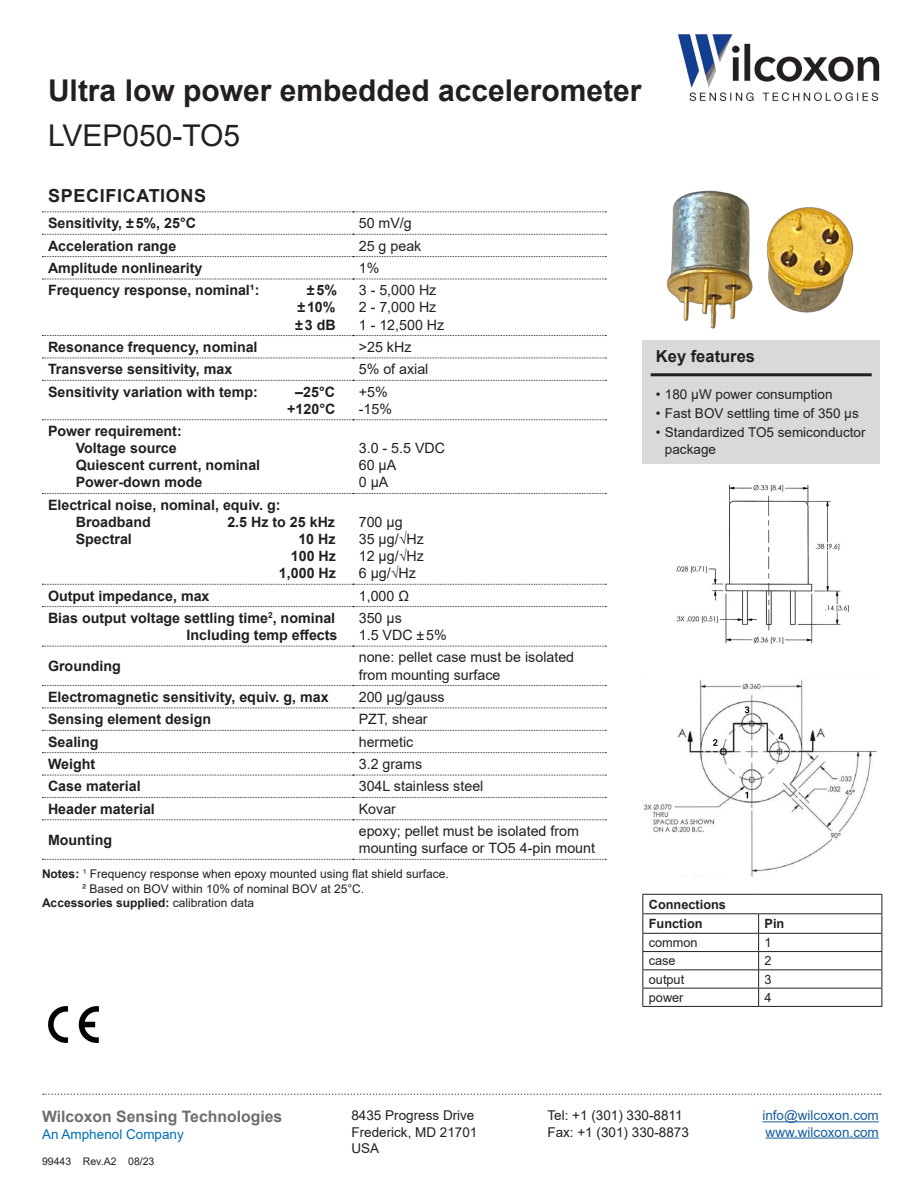
<style>
.page{position:relative;width:918px;height:1188px;background:#fff}
.page>*{position:absolute;margin:0;border:0;box-sizing:border-box;transform-origin:0 0}
.t1{font:700 30px "Arial";color:#231f20}
.t2{font:30px "Arial";color:#231f20}
.t3{font:700 18px "Arial";letter-spacing:.035em;color:#231f20}
.t4{font:700 16.5px "Arial";color:#231f20}
.t5{font:700 15.75px "Arial";color:#6c6d70}
.t6{font:700 14.25px "Arial";color:#231f20}
.t7{font:14.25px/17.1px "Arial";color:#231f20}
.t8{font:13.5px/16.2px "Arial";color:#231f20}
.t9{font:13.5px "Arial";color:#175d9e}
.t10{font:13.5px "Arial";color:#006eb6}
.t11{font:12.75px "Arial";color:#231f20}
.t12{font:700 12.75px "Arial";color:#231f20}
.t13{font:12px "Arial";color:#231f20}
.t14{font:700 12px "Arial";color:#231f20}
.t15{font:10.5px "Arial";color:#231f20}
.s1{font-weight:700}
.s2{font-weight:400}
</style>
<div class="page">
<svg style="left:43px;top:1094px;width:838px;height:1px"></svg>
<img style="left:678px;top:34px;width:202px;height:68px">
<div style="left:642px;top:340px;width:238px;height:124px;background:#d9d9d9"></div>
<hr style="left:651px;top:373px;width:221px;height:3px;background:#231f20">
<svg style="left:42px;top:212px;width:564px;height:1px"></svg>
<svg style="left:42px;top:234px;width:564px;height:1px"></svg>
<svg style="left:42px;top:256px;width:564px;height:1px"></svg>
<svg style="left:42px;top:279px;width:564px;height:1px"></svg>
<svg style="left:42px;top:335px;width:564px;height:1px"></svg>
<svg style="left:42px;top:358px;width:564px;height:1px"></svg>
<svg style="left:42px;top:380px;width:564px;height:1px"></svg>
<svg style="left:42px;top:419px;width:564px;height:1px"></svg>
<svg style="left:42px;top:493px;width:564px;height:1px"></svg>
<svg style="left:42px;top:584px;width:564px;height:1px"></svg>
<svg style="left:42px;top:606px;width:564px;height:1px"></svg>
<svg style="left:42px;top:646px;width:564px;height:1px"></svg>
<svg style="left:42px;top:685px;width:564px;height:1px"></svg>
<svg style="left:42px;top:708px;width:564px;height:1px"></svg>
<svg style="left:42px;top:730px;width:564px;height:1px"></svg>
<svg style="left:42px;top:752px;width:564px;height:1px"></svg>
<svg style="left:42px;top:775px;width:564px;height:1px"></svg>
<svg style="left:42px;top:797px;width:564px;height:1px"></svg>
<svg style="left:42px;top:819px;width:564px;height:1px"></svg>
<svg style="left:42px;top:859px;width:564px;height:1px"></svg>
<hr style="left:642px;top:894px;width:117px;height:1px;background:#231f20">
<hr style="left:759px;top:894px;width:123px;height:1px;background:#231f20">
<hr style="left:642px;top:913px;width:117px;height:1px;background:#231f20">
<hr style="left:759px;top:913px;width:123px;height:1px;background:#231f20">
<hr style="left:642px;top:933px;width:117px;height:1px;background:#231f20">
<hr style="left:759px;top:933px;width:123px;height:1px;background:#231f20">
<hr style="left:642px;top:951px;width:117px;height:1px;background:#231f20">
<hr style="left:759px;top:951px;width:123px;height:1px;background:#231f20">
<hr style="left:642px;top:969px;width:117px;height:1px;background:#231f20">
<hr style="left:759px;top:969px;width:123px;height:1px;background:#231f20">
<hr style="left:642px;top:988px;width:117px;height:1px;background:#231f20">
<svg style="left:642px;top:895px;width:1px;height:111px"></svg>
<hr style="left:759px;top:988px;width:123px;height:1px;background:#231f20">
<svg style="left:758px;top:914px;width:1px;height:92px"></svg>
<svg style="left:882px;top:895px;width:1px;height:111px"></svg>
<hr style="left:642px;top:1006px;width:117px;height:1px;background:#231f20">
<hr style="left:759px;top:1006px;width:123px;height:1px;background:#231f20">
<img style="left:48px;top:1007px;width:50px;height:36px">
<img style="left:676px;top:484px;width:173px;height:160px">
<img style="left:667px;top:190px;width:187px;height:139px">
<img style="left:643px;top:679px;width:234px;height:198px">
<hr style="left:762px;top:1121px;width:117px;height:1px;background:#175d9e">
<hr style="left:766px;top:1138px;width:113px;height:1px;background:#175d9e">
<p class="t1" style="left:48px;top:69px;width:595px">Ultra low power embedded accelerometer</p>
<p class="t2" style="left:48px;top:115px;width:194px">LVEP050-TO5</p>
<p class="t3" style="left:48px;top:183px;width:159px">SPECIFICATIONS</p>
<p class="t6" style="left:48px;top:213px;width:150px">Sensitivity, ±5%, 25°C</p>
<p class="t7" style="left:359px;top:215px;width:55px">50 mV/g</p>
<p class="t6" style="left:48px;top:236px;width:130px">Acceleration range</p>
<p class="t7" style="left:359px;top:237px;width:64px">25 g peak</p>
<p class="t6" style="left:48px;top:258px;width:156px">Amplitude nonlinearity</p>
<p class="t7" style="left:359px;top:259px;width:22px">1%</p>
<p class="t6" style="left:48px;top:280px;width:213px">Frequency response, nominal¹:</p>
<p class="t6" style="left:307px;top:280px;width:32px">±5%</p>
<p class="t6" style="left:298px;top:297px;width:39px">±10%</p>
<p class="t6" style="left:295px;top:315px;width:42px">±3 dB</p>
<p class="t7" style="left:359px;top:282px;width:79px">3 - 5,000 Hz</p>
<p class="t7" style="left:359px;top:299px;width:79px">2 - 7,000 Hz</p>
<p class="t7" style="left:359px;top:316px;width:87px">1 - 12,500 Hz</p>
<p class="t6" style="left:48px;top:337px;width:211px">Resonance frequency, nominal</p>
<p class="t7" style="left:359px;top:338px;width:54px">&gt;25 kHz</p>
<p class="t6" style="left:48px;top:359px;width:186px">Transverse sensitivity, max</p>
<p class="t7" style="left:359px;top:361px;width:71px">5% of axial</p>
<p class="t6" style="left:48px;top:382px;width:211px">Sensitivity variation with temp:</p>
<p class="t6" style="left:295px;top:382px;width:41px">–25°C</p>
<p class="t6" style="left:287px;top:399px;width:50px">+120°C</p>
<p class="t7" style="left:359px;top:383px;width:30px">+5%</p>
<p class="t7" style="left:359px;top:400px;width:35px">-15%</p>
<p class="t6" style="left:48px;top:421px;width:135px">Power requirement:</p>
<p class="t6" style="left:76px;top:438px;width:103px">Voltage source</p>
<p class="t6" style="left:76px;top:455px;width:186px">Quiescent current, nominal</p>
<p class="t6" style="left:76px;top:472px;width:128px">Power-down mode</p>
<p class="t6" style="left:48px;top:495px;width:234px">Electrical noise, nominal, equiv. g:</p>
<p class="t6" style="left:76px;top:512px;width:77px">Broadband</p>
<p class="t6" style="left:227px;top:512px;width:109px">2.5 Hz to 25 kHz</p>
<p class="t6" style="left:76px;top:529px;width:58px">Spectral</p>
<p class="t6" style="left:298px;top:529px;width:39px">10 Hz</p>
<p class="t6" style="left:291px;top:546px;width:47px">100 Hz</p>
<p class="t6" style="left:279px;top:563px;width:59px">1,000 Hz</p>
<p class="t7" style="left:359px;top:440px;width:88px">3.0 - 5.5 VDC</p>
<p class="t7" style="left:359px;top:457px;width:39px">60 µA</p>
<p class="t7" style="left:359px;top:474px;width:31px">0 µA</p>
<p class="t7" style="left:359px;top:513px;width:45px">700 µg</p>
<p class="t7" style="left:359px;top:530px;width:67px">35 µg/√Hz</p>
<p class="t7" style="left:359px;top:548px;width:67px">12 µg/√Hz</p>
<p class="t7" style="left:359px;top:565px;width:59px">6 µg/√Hz</p>
<p class="t6" style="left:48px;top:586px;width:163px">Output impedance, max</p>
<p class="t7" style="left:359px;top:587px;width:52px">1,000 Ω</p>
<p class="t6" style="left:48px;top:608px;width:289px">Bias output voltage settling time<sup>2</sup>, nominal</p>
<p class="t6" style="left:187px;top:625px;width:152px">Including temp effects</p>
<p class="t7" style="left:359px;top:609px;width:45px">350 µs</p>
<p class="t7" style="left:359px;top:626px;width:90px">1.5 VDC ±5%</p>
<p class="t6" style="left:48px;top:656px;width:74px">Grounding</p>
<p class="t7" style="left:359px;top:649px;width:217px">none: pellet case must be isolated from mounting surface</p>
<p class="t6" style="left:48px;top:687px;width:282px">Electromagnetic sensitivity, equiv. g, max</p>
<p class="t7" style="left:359px;top:688px;width:87px">200 µg/gauss</p>
<p class="t6" style="left:48px;top:709px;width:165px">Sensing element design</p>
<p class="t7" style="left:359px;top:711px;width:70px">PZT, shear</p>
<p class="t6" style="left:48px;top:732px;width:52px">Sealing</p>
<p class="t7" style="left:359px;top:733px;width:56px">hermetic</p>
<p class="t6" style="left:48px;top:754px;width:49px">Weight</p>
<p class="t7" style="left:359px;top:755px;width:65px">3.2 grams</p>
<p class="t6" style="left:48px;top:776px;width:94px">Case material</p>
<p class="t7" style="left:359px;top:778px;width:126px">304L stainless steel</p>
<p class="t6" style="left:48px;top:799px;width:108px">Header material</p>
<p class="t7" style="left:359px;top:800px;width:39px">Kovar</p>
<p class="t6" style="left:48px;top:830px;width:66px">Mounting</p>
<p class="t7" style="left:359px;top:823px;width:238px">epoxy; pellet must be isolated from mounting surface or TO5 4-pin mount</p>
<p class="t13" style="left:42px;top:866px;width:408px"><span class="s1">Notes:</span> <sup>1</sup> Frequency response when epoxy mounted using flat shield surface.</p>
<p class="t13" style="left:82px;top:880px;width:284px">² Based on BOV within 10% of nominal BOV at 25°C.</p>
<p class="t14" style="left:42px;top:895px;width:214px">Accessories supplied: <span class="s2">calibration data</span></p>
<p class="t4" style="left:656px;top:345px;width:101px">Key features</p>
<p class="t8" style="left:656px;top:386px;width:178px">• 180 µW power consumption</p>
<p class="t8" style="left:656px;top:405px;width:204px">• Fast BOV settling time of 350 µs</p>
<p class="t8" style="left:665px;top:425px;width:202px;text-indent:-9px">• Standardized TO5 semiconductor package</p>
<p class="t12" style="left:649px;top:895px;width:79px">Connections</p>
<p class="t12" style="left:649px;top:915px;width:55px">Function</p>
<p class="t12" style="left:765px;top:915px;width:21px">Pin</p>
<p class="t11" style="left:649px;top:934px;width:50px">common</p>
<p class="t11" style="left:765px;top:934px;width:9px">1</p>
<p class="t11" style="left:649px;top:952px;width:28px">case</p>
<p class="t11" style="left:765px;top:952px;width:9px">2</p>
<p class="t11" style="left:649px;top:970px;width:37px">output</p>
<p class="t11" style="left:765px;top:970px;width:9px">3</p>
<p class="t11" style="left:649px;top:989px;width:36px">power</p>
<p class="t11" style="left:765px;top:989px;width:9px">4</p>
<p class="t5" style="left:42px;top:1105px;width:242px">Wilcoxon Sensing Technologies</p>
<p class="t10" style="left:42px;top:1125px;width:143px">An Amphenol Company</p>
<p class="t15" style="left:42px;top:1154px;width:114px">99443 Rev.A2 08/23</p>
<p class="t8" style="left:351px;top:1108px;width:125px">8435 Progress Drive</p>
<p class="t8" style="left:351px;top:1124px;width:128px">Frederick, MD 21701</p>
<p class="t8" style="left:351px;top:1140px;width:29px">USA</p>
<p class="t8" style="left:547px;top:1108px;width:137px">Tel: +1 (301) 330-8811</p>
<p class="t8" style="left:547px;top:1124px;width:143px">Fax: +1 (301) 330-8873</p>
<p class="t9" style="left:762px;top:1106px;width:118px">info@wilcoxon.com</p>
<p class="t9" style="left:766px;top:1123px;width:115px">www.wilcoxon.com</p>
</div>
